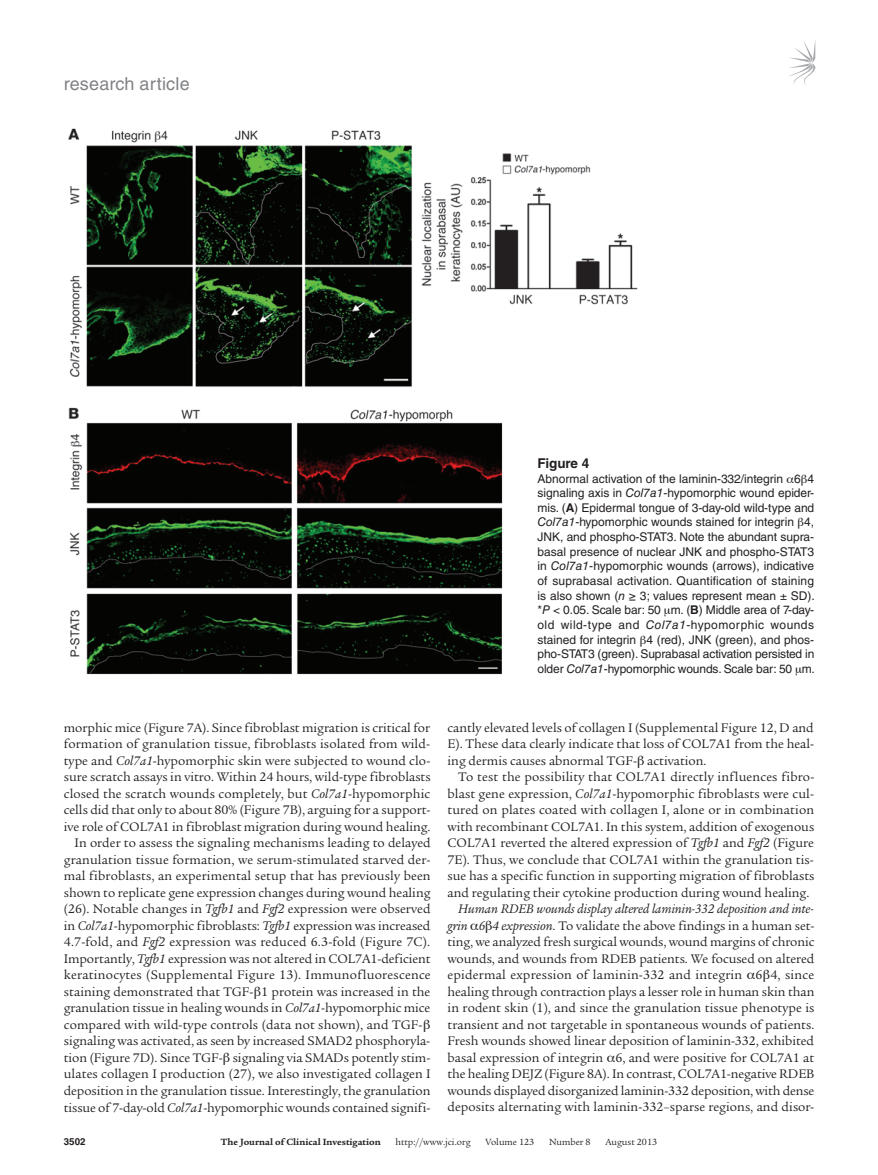
<style>
.page{position:relative;width:878px;height:1175px;background:#fff}
.page>*{position:absolute;margin:0;border:0;box-sizing:border-box;transform-origin:0 0}
.t1{font:18px "Helvetica LT Std";letter-spacing:.01em;color:#808285}
.t2{font:13.5px/16.5px "Legacy Serif Std";color:#231f20;text-align:justify}
.t3{font:13.5px "Legacy Serif Std";letter-spacing:.02em;color:#231f20}
.t4{font:700 13.5px "Helvetica LT Std";color:#231f20}
.t5{font:12px/14.7px "Helvetica LT Std";letter-spacing:-.01em;color:#231f20;text-align:justify}
.t6{font:9.75px "Legacy Serif Std";color:#231f20}
.t7{font:700 9.75px "Legacy Serif Std";color:#231f20}
.t8{font:700 9.75px "Helvetica LT Std";color:#231f20}
.s1{font-style:italic}
.s2{font-weight:700}
</style>
<div class="page">
<svg style="left:789px;top:42px;width:26px;height:43px"></svg>
<img style="left:68px;top:128px;width:570px;height:547px">
<h1 class="t1" style="left:64px;top:73px;width:127px">research article</h1>
<p class="t4" style="left:537px;top:455px;width:53px">Figure 4</p>
<p class="t5" style="left:537px;top:471px;width:279px">Abnormal activation of the laminin-332/integrin 6 4 signaling axis in <span class="s1">Col7a1</span>-hypomorphic wound epider&shy;mis. (<span class="s2">A</span>) Epidermal tongue of 3-day-old wild-type and <span class="s1">Col7a1</span>-hypomorphic wounds stained for integrin 4, JNK, and phospho-STAT3. Note the abundant supra&shy;basal presence of nuclear JNK and phospho-STAT3 in <span class="s1">Col7a1</span>-hypomorphic wounds (arrows), indicative of suprabasal activation. Quantification of staining is also shown (<span class="s1">n</span> ≥ 3; values represent mean ± SD). *<span class="s1">P</span> &lt; 0.05. Scale bar: 50 m. (<span class="s2">B</span>) Middle area of 7-day&shy;old wild-type and <span class="s1">Col7a1</span>-hypomorphic wounds stained for integrin 4 (red), JNK (green), and phos&shy;pho-STAT3 (green). Suprabasal activation persisted in older <span class="s1">Col7a1</span>-hypomorphic wounds. Scale bar: 50 m.</p>
<p class="t2" style="left:64px;top:719px;width:368px">morphic mice (Figure 7A). Since fibroblast migration is critical for</p>
<p class="t2" style="left:64px;top:736px;width:368px">formation of granulation tissue, fibroblasts isolated from wild-</p>
<p class="t2" style="left:64px;top:752px;width:368px">type and <span class="s1">Col7a1</span>-hypomorphic skin were subjected to wound clo-</p>
<p class="t2" style="left:64px;top:769px;width:368px">sure scratch assays in vitro. Within 24 hours, wild-type fibroblasts</p>
<p class="t2" style="left:64px;top:785px;width:368px">closed the scratch wounds completely, but <span class="s1">Col7a1</span>-hypomorphic</p>
<p class="t2" style="left:64px;top:802px;width:368px">cells did that only to about 80% (Figure 7B), arguing for a support-</p>
<p class="t2" style="left:64px;top:818px;width:368px">ive role of COL7A1 in fibroblast migration during wound healing.</p>
<p class="t2" style="left:74px;top:835px;width:358px">In order to assess the signaling mechanisms leading to delayed</p>
<p class="t2" style="left:64px;top:851px;width:368px">granulation tissue formation, we serum-stimulated starved der-</p>
<p class="t2" style="left:64px;top:868px;width:368px">mal fibroblasts, an experimental setup that has previously been</p>
<p class="t2" style="left:64px;top:884px;width:368px">shown to replicate gene expression changes during wound healing</p>
<p class="t2" style="left:64px;top:901px;width:368px">(26). Notable changes in <span class="s1">Tgfb1</span> and <span class="s1">Fgf2</span> expression were observed</p>
<p class="t2" style="left:64px;top:917px;width:368px">in <span class="s1">Col7a1</span>-hypomorphic fibroblasts: <span class="s1">Tgfb1</span> expression was increased</p>
<p class="t2" style="left:64px;top:934px;width:368px">4.7-fold, and <span class="s1">Fgf2</span> expression was reduced 6.3-fold (Figure 7C).</p>
<p class="t2" style="left:64px;top:950px;width:368px">Importantly, <span class="s1">Tgfb1</span> expression was not altered in COL7A1-deficient</p>
<p class="t3" style="left:64px;top:967px;width:368px">keratinocytes (Supplemental Figure 13). Immunofluorescence</p>
<p class="t2" style="left:64px;top:983px;width:368px">staining demonstrated that TGF- 1 protein was increased in the</p>
<p class="t2" style="left:64px;top:1000px;width:368px">granulation tissue in healing wounds in <span class="s1">Col7a1</span>-hypomorphic mice</p>
<p class="t2" style="left:64px;top:1016px;width:360px">compared with wild-type controls (data not shown), and TGF-</p>
<p class="t2" style="left:64px;top:1033px;width:368px">signaling was activated, as seen by increased SMAD2 phosphoryla-</p>
<p class="t2" style="left:64px;top:1049px;width:368px">tion (Figure 7D). Since TGF- signaling via SMADs potently stim-</p>
<p class="t2" style="left:64px;top:1066px;width:368px">ulates collagen I production (27), we also investigated collagen I</p>
<p class="t2" style="left:64px;top:1082px;width:368px">deposition in the granulation tissue. Interestingly, the granulation</p>
<p class="t2" style="left:64px;top:1099px;width:368px">tissue of 7-day-old <span class="s1">Col7a1</span>-hypomorphic wounds contained signifi-</p>
<p class="t2" style="left:447px;top:719px;width:368px">cantly elevated levels of collagen I (Supplemental Figure 12, D and E). These data clearly indicate that loss of COL7A1 from the heal&shy;ing dermis causes abnormal TGF- activation.</p>
<p class="t2" style="left:447px;top:769px;width:368px;text-indent:11px">To test the possibility that COL7A1 directly influences fibro&shy;blast gene expression, <span class="s1">Col7a1</span>-hypomorphic fibroblasts were cul&shy;tured on plates coated with collagen I, alone or in combination with recombinant COL7A1. In this system, addition of exogenous COL7A1 reverted the altered expression of <span class="s1">Tgfb1</span> and <span class="s1">Fgf2</span> (Figure 7E). Thus, we conclude that COL7A1 within the granulation tis&shy;sue has a specific function in supporting migration of fibroblasts and regulating their cytokine production during wound healing.</p>
<p class="t2" style="left:447px;top:901px;width:368px;text-indent:11px"><span class="s1">Human RDEB wounds display altered laminin-332 deposition and inte&shy;grin 6 4 expression</span>. To validate the above findings in a human set&shy;ting, we analyzed fresh surgical wounds, wound margins of chronic wounds, and wounds from RDEB patients. We focused on altered epidermal expression of laminin-332 and integrin 6 4, since healing through contraction plays a lesser role in human skin than in rodent skin (1), and since the granulation tissue phenotype is transient and not targetable in spontaneous wounds of patients.<br>Fresh wounds showed linear deposition of laminin-332, exhibited basal expression of integrin 6, and were positive for COL7A1 at the healing DEJZ (Figure 8A). In contrast, COL7A1-negative RDEB wounds displayed disorganized laminin-332 deposition, with dense deposits alternating with laminin-332–sparse regions, and disor-</p>
<p class="t8" style="left:64px;top:1135px;width:23px">3502</p>
<p class="t7" style="left:221px;top:1135px;width:161px">The Journal of Clinical Investigation</p>
<p class="t6" style="left:395px;top:1136px;width:77px">http://www.jci.org</p>
<p class="t6" style="left:485px;top:1136px;width:50px">Volume 123</p>
<p class="t6" style="left:549px;top:1136px;width:43px">Number 8</p>
<p class="t6" style="left:605px;top:1136px;width:53px">August 2013</p>
</div>
